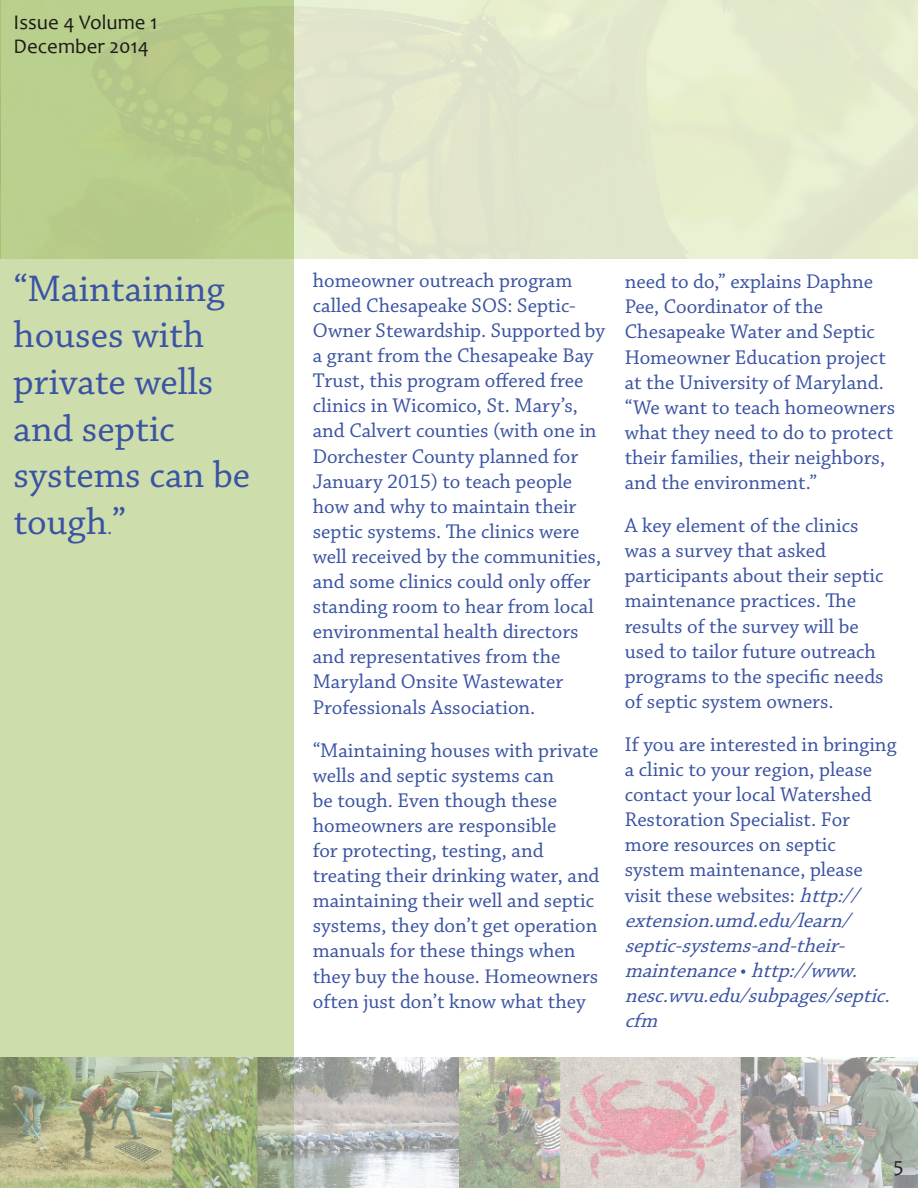
<style>
.page{position:relative;width:918px;height:1188px;background:#fff}
.page>*{position:absolute;margin:0;border:0;box-sizing:border-box;transform-origin:0 0}
.Quote_text{font:38.85px/46.7px "Chaparral Pro";color:#3a53a3}
.Main_Text{font:20.85px/25px "Chaparral Pro";color:#3a53a3}
.Issue___Volume_ID{font:20.85px "Candara";color:#231f20}
.s1{font-size:20.85px}
.s2{font-style:italic}
</style>
<div class="page">
<svg style="left:0;top:0;width:293px;height:1188px;background:#c7d8a3"></svg>
<img style="left:0;top:1058px;width:918px;height:130px">
<hr style="left:0;top:0;width:1px;height:259px;background:#cfe372">
<p class="Issue___Volume_ID" style="left:14px;top:9px;width:145px">Issue 4 Volume 1</p>
<p class="Issue___Volume_ID" style="left:14px;top:33px;width:137px">December 2014</p>
<p class="Quote_text" style="left:14px;top:267px;width:238px">“Maintaining houses with private wells and septic systems can be tough<span class="s1">.</span>”</p>
<p class="Main_Text" style="left:313px;top:268px;width:294px">homeowner outreach program called Chesapeake SOS: Septic-<br>Owner Stewardship. Supported by a grant from the Chesapeake Bay<br>Trust, this program offered free clinics in Wicomico, St. Mary’s, and Calvert counties (with one in<br>Dorchester County planned for<br>January 2015) to teach people how and why to maintain their septic systems. The clinics were well received by the communities, and some clinics could only offer standing room to hear from local environmental health directors and representatives from the<br>Maryland Onsite Wastewater<br>Professionals Association.</p>
<p class="Main_Text" style="left:313px;top:738px;width:288px">“Maintaining houses with private wells and septic systems can<br>be tough. Even though these homeowners are responsible<br>for protecting, testing, and treating their drinking water, and maintaining their well and septic systems, they don’t get operation manuals for these things when they buy the house. Homeowners often just don’t know what they</p>
<p class="Main_Text" style="left:625px;top:270px;width:272px">need to do,” explains Daphne<br>Pee, Coordinator of the<br>Chesapeake Water and Septic<br>Homeowner Education project at the University of Maryland. “We want to teach homeowners what they need to do to protect their families, their neighbors, and the environment.”</p>
<p class="Main_Text" style="left:625px;top:514px;width:260px">A key element of the clinics was a survey that asked participants about their septic maintenance practices. The results of the survey will be used to tailor future outreach programs to the specific needs of septic system owners.</p>
<p class="Main_Text" style="left:625px;top:733px;width:273px">If you are interested in bringing a clinic to your region, please contact your local Watershed<br>Restoration Specialist. For more resources on septic system maintenance, please visit these websites: <span class="s2">http:// extension.umd.edu/learn/ septic-systems-and-their&shy;maintenance</span>• <span class="s2">http://www. nesc.wvu.edu/subpages/septic. cfm</span></p>
<p class="Issue___Volume_ID" style="left:893px;top:1152px;width:12px">5</p>
</div>
